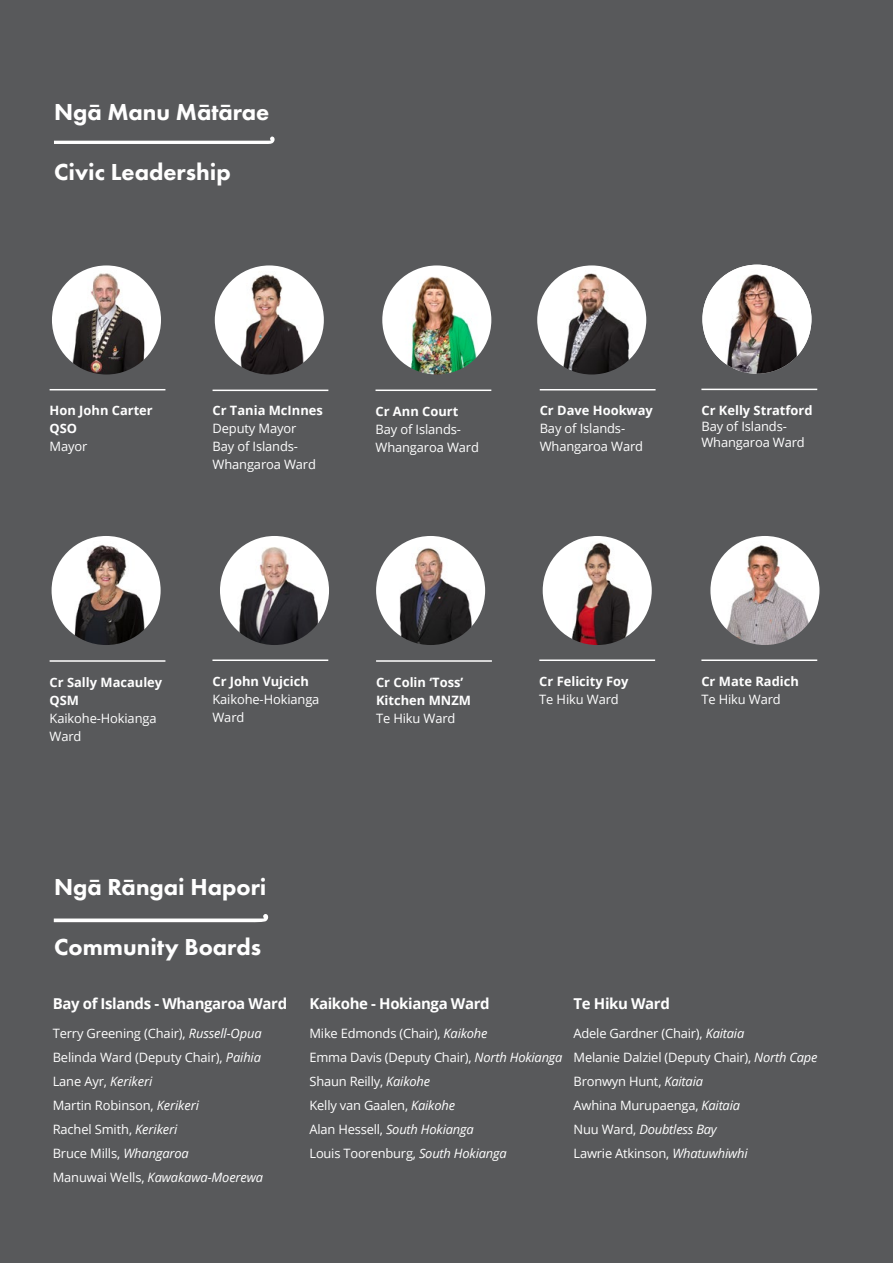
<style>
.page{position:relative;width:893px;height:1263px;background:#58595b}
.page>*{position:absolute;margin:0;border:0;box-sizing:border-box;transform-origin:0 0}
.t1{font:800 24px "Futura PT";color:#fff}
.t2{font:700 15px "Open Sans";letter-spacing:-.025em;color:#fff}
.t3{font:12.9px/24px "Open Sans";letter-spacing:-.01em;color:#fff}
.t4{font:700 12.9px/18px "Open Sans";color:#fff}
.s1{font-style:italic}
</style>
<div class="page">
<img style="left:52px;top:265px;width:109px;height:109px;border-radius:55px">
<hr style="left:50px;top:389px;width:115px;height:1px;background:#fff">
<img style="left:215px;top:265px;width:109px;height:109px;border-radius:55px">
<hr style="left:213px;top:390px;width:115px;height:1px;background:#fff">
<img style="left:543px;top:536px;width:109px;height:109px;border-radius:55px">
<hr style="left:539px;top:659px;width:116px;height:2px;background:#fff">
<img style="left:52px;top:536px;width:109px;height:109px;border-radius:55px">
<hr style="left:50px;top:660px;width:115px;height:2px;background:#fff">
<img style="left:710px;top:536px;width:109px;height:109px;border-radius:55px">
<hr style="left:701px;top:659px;width:116px;height:2px;background:#fff">
<img style="left:382px;top:265px;width:109px;height:109px;border-radius:55px">
<hr style="left:375px;top:389px;width:116px;height:2px;background:#fff">
<img style="left:220px;top:536px;width:109px;height:109px;border-radius:55px">
<hr style="left:212px;top:659px;width:116px;height:2px;background:#fff">
<img style="left:537px;top:265px;width:109px;height:109px;border-radius:55px">
<hr style="left:540px;top:389px;width:116px;height:1px;background:#fff">
<img style="left:376px;top:536px;width:109px;height:109px;border-radius:55px">
<hr style="left:376px;top:660px;width:116px;height:2px;background:#fff">
<svg style="left:54px;top:914px;width:215px;height:8px"></svg>
<hr style="left:701px;top:389px;width:116px;height:1px;background:#fff">
<img style="left:702px;top:265px;width:109px;height:109px;border-radius:55px">
<svg style="left:54px;top:137px;width:221px;height:7px"></svg>
<h1 class="t1" style="left:54px;top:97px;width:217px">Ngā Manu Mātārae</h1>
<h1 class="t1" style="left:54px;top:157px;width:178px">Civic Leadership</h1>
<p class="t4" style="left:50px;top:401px;width:105px">Hon John Carter<br>QSO</p>
<p class="t3" style="left:50px;top:434px;width:39px">Mayor</p>
<p class="t4" style="left:213px;top:401px;width:112px">Cr Tania McInnes</p>
<p class="t3" style="left:213px;top:419px;width:105px;line-height:18px">Deputy Mayor<br>Bay of Islands-<br>Whangaroa Ward</p>
<p class="t4" style="left:375px;top:402px;width:84px">Cr Ann Court</p>
<p class="t3" style="left:375px;top:420px;width:105px;line-height:18px">Bay of Islands-<br>Whangaroa Ward</p>
<p class="t4" style="left:540px;top:401px;width:115px">Cr Dave Hookway</p>
<p class="t3" style="left:540px;top:419px;width:105px;line-height:18px">Bay of Islands-<br>Whangaroa Ward</p>
<p class="t4" style="left:701px;top:401px;width:113px">Cr Kelly Stratford</p>
<p class="t3" style="left:701px;top:418px;width:105px;line-height:16.2px">Bay of Islands-<br>Whangaroa Ward</p>
<p class="t4" style="left:50px;top:673px;width:114px">Cr Sally Macauley<br>QSM</p>
<p class="t3" style="left:50px;top:709px;width:108px;line-height:18px">Kaikohe-Hokianga<br>Ward</p>
<p class="t4" style="left:212px;top:672px;width:98px">Cr John Vujcich</p>
<p class="t3" style="left:212px;top:690px;width:108px;line-height:18px">Kaikohe-Hokianga<br>Ward</p>
<p class="t4" style="left:376px;top:673px;width:96px">Cr Colin ‘Toss’<br>Kitchen MNZM</p>
<p class="t3" style="left:376px;top:706px;width:81px">Te Hiku Ward</p>
<p class="t4" style="left:539px;top:672px;width:91px">Cr Felicity Foy</p>
<p class="t3" style="left:539px;top:687px;width:81px">Te Hiku Ward</p>
<p class="t4" style="left:701px;top:672px;width:99px">Cr Mate Radich</p>
<p class="t3" style="left:701px;top:687px;width:81px">Te Hiku Ward</p>
<h1 class="t1" style="left:54px;top:872px;width:214px">Ngā Rāngai Hapori</h1>
<h1 class="t1" style="left:54px;top:932px;width:209px">Community Boards</h1>
<p class="t2" style="left:53px;top:993px;width:236px">Bay of Islands - Whangaroa Ward</p>
<p class="t3" style="left:53px;top:1021px;width:212px">Terry Greening (Chair), <span class="s1">Russell-Opua<br></span>Belinda Ward (Deputy Chair), <span class="s1">Paihia<br></span>Lane Ayr, <span class="s1">Kerikeri<br></span>Martin Robinson, <span class="s1">Kerikeri<br></span>Rachel Smith, <span class="s1">Kerikeri<br></span>Bruce Mills, <span class="s1">Whangaroa<br></span>Manuwai Wells, <span class="s1">Kawakawa-Moerewa</span></p>
<p class="t2" style="left:309px;top:993px;width:182px">Kaikohe - Hokianga Ward</p>
<p class="t3" style="left:309px;top:1021px;width:254px">Mike Edmonds (Chair), <span class="s1">Kaikohe<br></span>Emma Davis (Deputy Chair), <span class="s1">North Hokianga<br></span>Shaun Reilly, <span class="s1">Kaikohe<br></span>Kelly van Gaalen, <span class="s1">Kaikohe<br></span>Alan Hessell, <span class="s1">South Hokianga<br></span>Louis Toorenburg, <span class="s1">South Hokianga</span></p>
<p class="t2" style="left:574px;top:993px;width:98px">Te Hiku Ward</p>
<p class="t3" style="left:574px;top:1021px;width:245px">Adele Gardner (Chair), <span class="s1">Kaitaia<br></span>Melanie Dalziel (Deputy Chair), <span class="s1">North Cape<br></span>Bronwyn Hunt, <span class="s1">Kaitaia<br></span>Awhina Murupaenga, <span class="s1">Kaitaia<br></span>Nuu Ward, <span class="s1">Doubtless Bay<br></span>Lawrie Atkinson, <span class="s1">Whatuwhiwhi</span></p>
</div>
